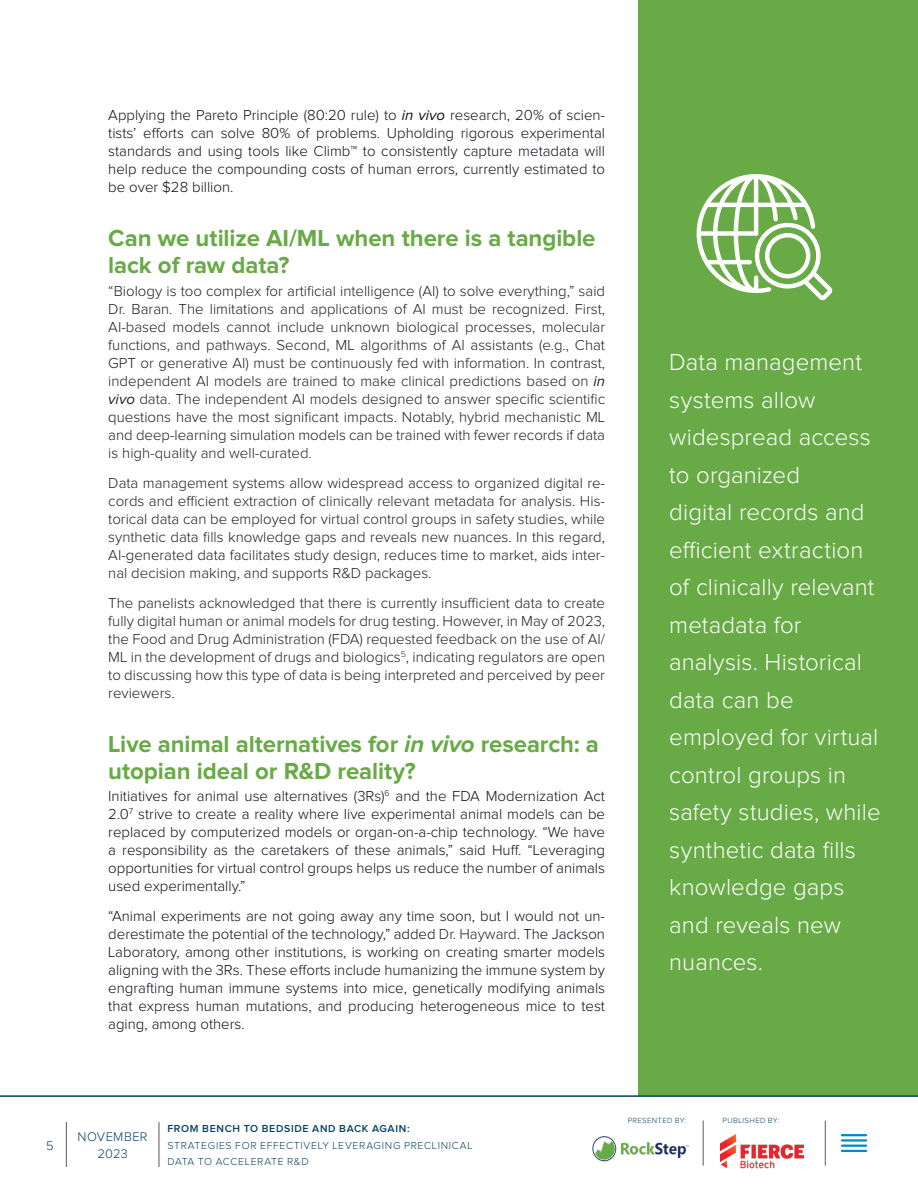
<style>
.page{position:relative;width:918px;height:1188px;background:#fff}
.page>*{position:absolute;margin:0;border:0;box-sizing:border-box;transform-origin:0 0}
.t1{font:300 24px/37.5px "Proxima Nova";letter-spacing:.005em;color:#fff}
.SUBHED{font:700 24px/27px "Proxima Nova";letter-spacing:-.005em;color:#68aa46}
.t2{font:300 15px/18px "Proxima Nova";color:#231f20;text-align:justify}
.t3{font:300 15px/18px "Proxima Nova";color:#0e101a;text-align:justify}
.t4{font:300 12.9px/16.5px "Proxima Nova";letter-spacing:.025em;color:#044265;text-align:center}
.t5{font:300 12.9px "Proxima Nova";color:#004165}
.t6{font:300 10.5px/16.5px "Proxima Nova";letter-spacing:.065em;color:#044265}
.t7{font:600 10.5px "Proxima Nova";letter-spacing:.065em;color:#044265}
.t8{font:300 7.8px "Proxima Nova";letter-spacing:.05em;color:#044265}
.s1{font-weight:400;font-style:italic}
.s2{color:#222}
.s3{font-style:italic}
.s4{color:#231f20}
</style>
<div class="page">
<div style="left:638px;top:0;width:280px;height:1125px;background:#68aa46"></div>
<svg style="left:0;top:1095px;width:918px;height:72px"></svg>
<hr style="left:66px;top:1122px;width:1px;height:45px;background:#57585a">
<hr style="left:159px;top:1122px;width:1px;height:45px;background:#57585a">
<hr style="left:825px;top:1121px;width:1px;height:45px;background:#57585a">
<hr style="left:703px;top:1121px;width:1px;height:45px;background:#57585a">
<img style="left:720px;top:1134px;width:84px;height:35px">
<hr style="left:841px;top:1134px;width:26px;height:2px;background:#008ac2">
<hr style="left:841px;top:1139px;width:26px;height:3px;background:#008ac2">
<hr style="left:841px;top:1145px;width:26px;height:2px;background:#008ac2">
<hr style="left:841px;top:1150px;width:26px;height:2px;background:#008ac2">
<img style="left:591px;top:1136px;width:98px;height:25px">
<svg style="left:697px;top:174px;width:136px;height:126px"></svg>
<p class="t3" style="left:108px;top:107px;width:498px">Applying the Pareto Principle (80:20 rule) to <span class="s1">in vivo</span> research, 20% of scien&shy;tists’ efforts can solve 80% of problems. Upholding rigorous experimental standards and using tools like Climb<span class="s2">™</span> to consistently capture metadata will help reduce the compounding costs of human errors, currently estimated to be over $28 billion.</p>
<p class="SUBHED" style="left:108px;top:225px;width:489px">Can we utilize AI/ML when there is a tangible lack of raw data?</p>
<p class="t2" style="left:108px;top:282px;width:498px">“Biology is too complex for artificial intelligence (AI) to solve everything,” said Dr. Baran. The limitations and applications of AI must be recognized. First, AI-based models cannot include unknown biological processes, molecular functions, and pathways. Second, ML algorithms of AI assistants (e.g., Chat GPT or generative AI) must be continuously fed with information. In contrast, independent AI models are trained to make clinical predictions based on <span class="s1">in vivo</span> data. The independent AI models designed to answer specific scientific questions have the most significant impacts. Notably, hybrid mechanistic ML and deep-learning simulation models can be trained with fewer records if data is high-quality and well-curated.</p>
<p class="t2" style="left:108px;top:474px;width:498px">Data management systems allow widespread access to organized digital re&shy;cords and efficient extraction of clinically relevant metadata for analysis. His&shy;torical data can be employed for virtual control groups in safety studies, while synthetic data fills knowledge gaps and reveals new nuances. In this regard, AI-generated data facilitates study design, reduces time to market, aids inter&shy;nal decision making, and supports R&amp;D packages.</p>
<p class="t2" style="left:108px;top:594px;width:498px">The panelists acknowledged that there is currently insufficient data to create fully digital human or animal models for drug testing. However, in May of 2023, the Food and Drug Administration (FDA) requested feedback on the use of AI/ ML in the development of drugs and biologics<sup>5</sup>, indicating regulators are open to discussing how this type of data is being interpreted and perceived by peer reviewers.</p>
<p class="SUBHED" style="left:108px;top:731px;width:492px">Live animal alternatives for <span class="s3">in vivo</span> research: a utopian ideal or R&amp;D reality?</p>
<p class="t3" style="left:108px;top:788px;width:498px">Initiatives for animal use alternatives (3Rs)<sup>6</sup> and the FDA Modernization Act 2.0<sup>7</sup> strive to create a reality where live experimental animal models can be replaced by computerized models or organ-on-a-chip technology. “We have a responsibility as the caretakers of these animals,” said Huff. “Leveraging opportunities for virtual control groups helps us reduce the number of animals used experimentally.”</p>
<p class="t3" style="left:108px;top:908px;width:498px">“Animal experiments are not going away any time soon, but I would not un&shy;derestimate the potential of the technology,” added <span class="s4">Dr. Hayward.</span> The Jackson Laboratory, among other institutions, is working on creating smarter models aligning with the 3Rs. These efforts include humanizing the immune system by engrafting human immune systems into mice, genetically modifying animals that express human mutations, and producing heterogeneous mice to test aging, among others.</p>
<p class="t1" style="left:669px;top:344px;width:213px">Data management systems allow widespread access to organized<br>digital records and efficient extraction of clinically relevant metadata for analysis. Historical data can be employed for virtual control groups in safety studies, while synthetic data fills knowledge gaps and reveals new nuances.</p>
<p class="t5" style="left:46px;top:1138px;width:9px">5</p>
<p class="t4" style="left:78px;top:1129px;width:71px">NOVEMBER<br>2023</p>
<p class="t7" style="left:167px;top:1123px;width:244px">FROM BENCH TO BEDSIDE AND BACK AGAIN:</p>
<p class="t6" style="left:167px;top:1137px;width:307px">STRATEGIES FOR EFFECTIVELY LEVERAGING PRECLINICAL<br>DATA TO ACCELERATE R&amp;D</p>
<p class="t8" style="left:628px;top:1116px;width:60px">PRESENTED BY:</p>
<p class="t8" style="left:723px;top:1116px;width:58px">PUBLISHED BY:</p>
</div>
